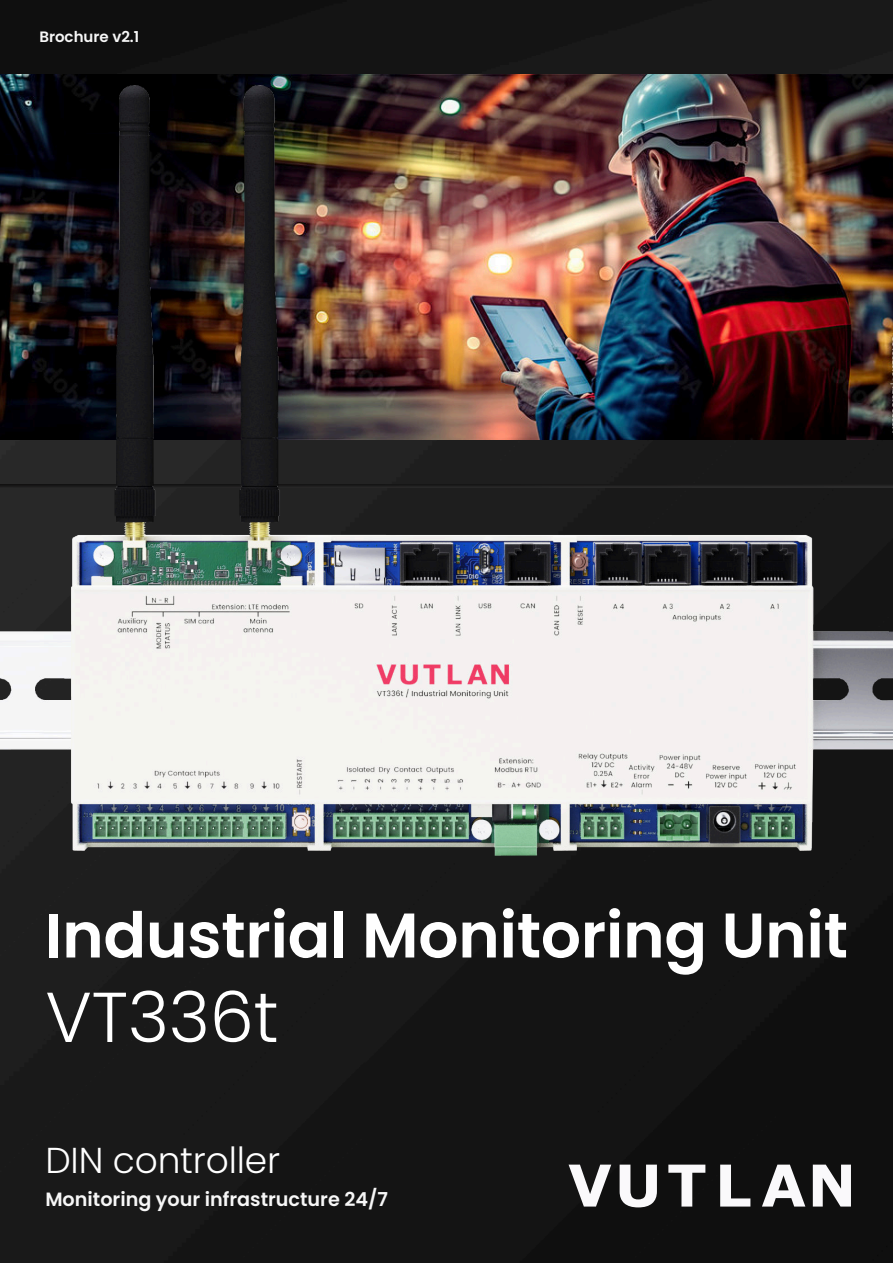
<style>
.page{position:relative;width:893px;height:1263px;background:#fff}
.page>*{position:absolute;margin:0;border:0;box-sizing:border-box;transform-origin:0 0}
.t1{font:300 70.5px "Poppins";letter-spacing:-.005em;color:#fff}
.t2{font:600 63px "Poppins";letter-spacing:-.005em;color:#fff}
.t3{font:300 36px "Poppins";letter-spacing:-.005em;color:#fff}
.t4{font:600 19.2px "Poppins";color:#f7f7f7}
.t5{font:600 15px "Poppins";color:#f7f7f7}
</style>
<div class="page">
<img style="left:0;top:856px;width:893px;height:407px">
<div style="left:0;top:0;width:893px;height:74px;background:#141414"></div>
<svg style="left:569px;top:1164px;width:42px;height:42px"></svg>
<svg style="left:620px;top:1164px;width:37px;height:43px"></svg>
<svg style="left:668px;top:1164px;width:37px;height:42px"></svg>
<svg style="left:720px;top:1164px;width:30px;height:42px"></svg>
<svg style="left:762px;top:1164px;width:43px;height:42px"></svg>
<svg style="left:813px;top:1164px;width:38px;height:42px"></svg>
<img style="left:0;top:74px;width:893px;height:12px">
<img style="left:0;top:86px;width:893px;height:770px">
<p class="t5" style="left:39px;top:27px;width:101px">Brochure v2.1</p>
<p class="t2" style="left:45px;top:891px;width:805px">Industrial Monitoring Unit</p>
<p class="t1" style="left:45px;top:968px;width:235px">VT336t</p>
<p class="t3" style="left:45px;top:1135px;width:236px">DIN controller</p>
<p class="t4" style="left:45px;top:1186px;width:344px">Monitoring your infrastructure 24/7</p>
</div>
